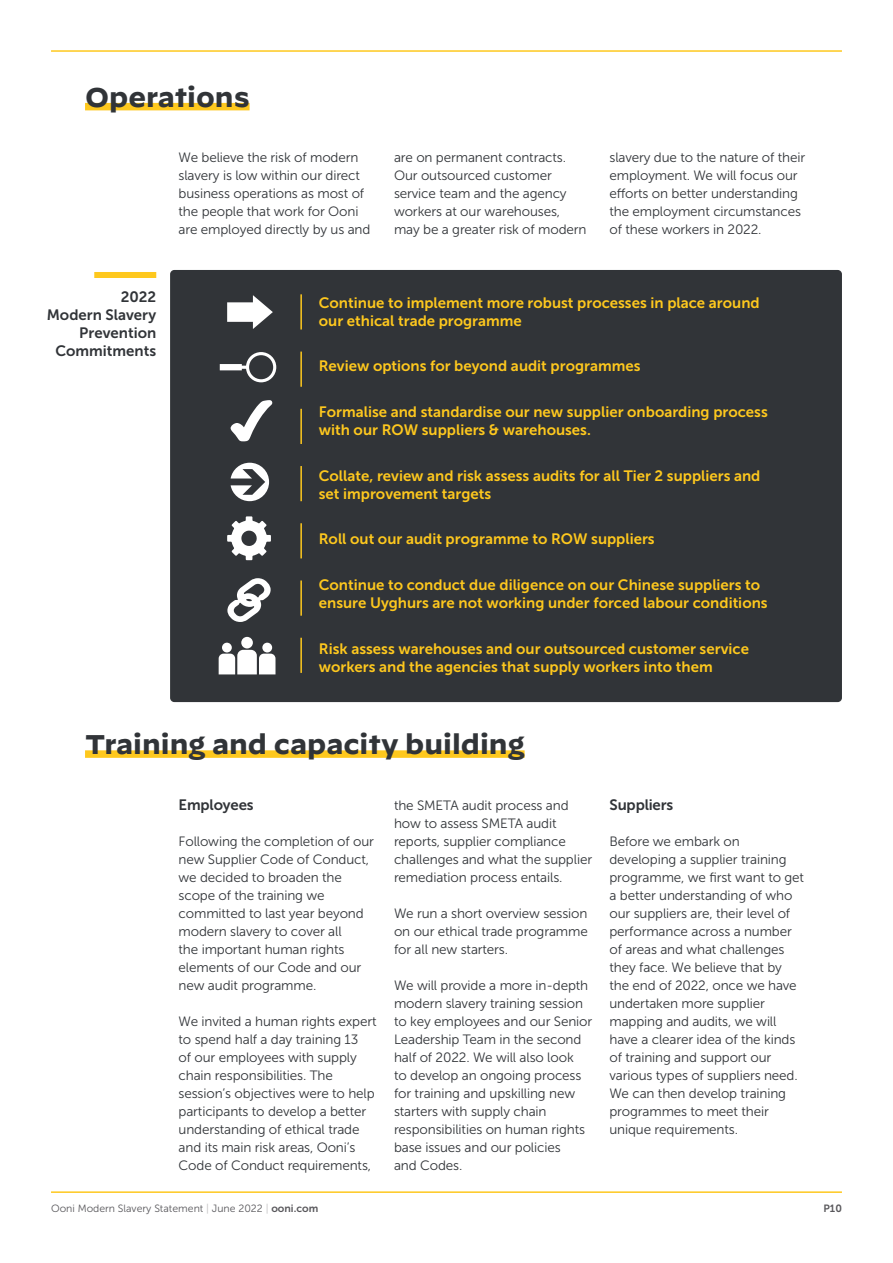
<style>
.page{position:relative;width:893px;height:1263px;background:#fff}
.page>*{position:absolute;margin:0;border:0;box-sizing:border-box;transform-origin:0 0}
.t1{font:700 27px "Decimal";color:#313438}
.t2{font:15px/18px "Museo Sans 700";color:#fec81e}
.t3{font:15px/18px "Museo Sans 700";color:#313438;text-align:right}
.t4{font:13.5px/18px "Museo Sans 300";letter-spacing:-.01em;color:#313438}
.t5{font:10.5px "Museo Sans 300";color:#58575b}
.t6{font:10.5px "Museo Sans 700";color:#58575b}
.s1{color:#bfbdbf}
.s2{font-family:"Museo Sans 700"}
</style>
<div class="page">
<hr style="left:51px;top:50px;width:791px;height:2px;background:#fec81e">
<hr style="left:51px;top:1191px;width:791px;height:2px;background:#fec81e">
<div style="left:85px;top:103px;width:165px;height:7px;background:#fec81e"></div>
<div style="left:170px;top:270px;width:672px;height:432px;background:#313438;border-radius:4px"></div>
<hr style="left:300px;top:294px;width:2px;height:35px;background:#fec81e">
<hr style="left:300px;top:352px;width:2px;height:35px;background:#fec81e">
<hr style="left:300px;top:409px;width:2px;height:35px;background:#fec81e">
<hr style="left:300px;top:466px;width:2px;height:35px;background:#fec81e">
<hr style="left:300px;top:523px;width:2px;height:35px;background:#fec81e">
<hr style="left:300px;top:580px;width:2px;height:36px;background:#fec81e">
<hr style="left:300px;top:638px;width:2px;height:35px;background:#fec81e">
<div style="left:241px;top:637px;width:12px;height:11px;background:#fff;border-radius:50%"></div>
<div style="left:222px;top:643px;width:10px;height:9px;background:#fff;border-radius:50%"></div>
<div style="left:262px;top:643px;width:10px;height:9px;background:#fff;border-radius:50%"></div>
<svg style="left:219px;top:650px;width:56px;height:24px"></svg>
<div style="left:94px;top:272px;width:62px;height:6px;background:#fec81e"></div>
<div style="left:85px;top:750px;width:440px;height:8px;background:#fec81e"></div>
<svg style="left:220px;top:352px;width:56px;height:30px"></svg>
<svg style="left:227px;top:516px;width:44px;height:44px"></svg>
<svg style="left:231px;top:463px;width:38px;height:38px"></svg>
<svg style="left:227px;top:295px;width:46px;height:34px"></svg>
<svg style="left:231px;top:400px;width:41px;height:41px"></svg>
<svg style="left:227px;top:578px;width:44px;height:44px"></svg>
<h1 class="t1" style="left:85px;top:82px;width:166px">Operations</h1>
<p class="t4" style="left:179px;top:148px;width:193px">We believe the risk of modern slavery is low within our direct business operations as most of the people that work for Ooni are employed directly by us and</p>
<p class="t4" style="left:394px;top:148px;width:194px">are on permanent contracts.<br>Our outsourced customer service team and the agency workers at our warehouses, may be a greater risk of modern</p>
<p class="t4" style="left:609px;top:148px;width:197px">slavery due to the nature of their employment. We will focus our efforts on better understanding the employment circumstances of these workers in 2022.</p>
<p class="t3" style="left:47px;top:288px;width:111px">2022<br>Modern Slavery<br>Prevention<br>Commitments</p>
<p class="t2" style="left:319px;top:293px;width:442px">Continue to implement more robust processes in place around our ethical trade programme</p>
<p class="t2" style="left:319px;top:357px;width:323px">Review options for beyond audit programmes</p>
<p class="t2" style="left:319px;top:403px;width:450px">Formalise and standardise our new supplier onboarding process with our ROW suppliers &amp; warehouses.</p>
<p class="t2" style="left:319px;top:466px;width:443px">Collate, review and risk assess audits for all Tier 2 suppliers and set improvement targets</p>
<p class="t2" style="left:319px;top:530px;width:337px">Roll out our audit programme to ROW suppliers</p>
<p class="t2" style="left:319px;top:576px;width:450px">Continue to conduct due diligence on our Chinese suppliers to ensure Uyghurs are not working under forced labour conditions</p>
<p class="t2" style="left:319px;top:639px;width:432px">Risk assess warehouses and our outsourced customer service workers and the agencies that supply workers into them</p>
<h1 class="t1" style="left:85px;top:729px;width:441px">Training and capacity building</h1>
<p class="t3" style="left:179px;top:796px;width:77px">Employees</p>
<p class="t4" style="left:179px;top:832px;width:197px">Following the completion of our new Supplier Code of Conduct, we decided to broaden the scope of the training we committed to last year beyond modern slavery to cover all<br>the important human rights elements of our Code and our new audit programme.</p>
<p class="t4" style="left:179px;top:1012px;width:199px">We invited a human rights expert to spend half a day training 13<br>of our employees with supply chain responsibilities. The session’s objectives were to help participants to develop a better understanding of ethical trade and its main risk areas, Ooni’s<br>Code of Conduct requirements,</p>
<p class="t4" style="left:394px;top:796px;width:200px">the SMETA audit process and how to assess SMETA audit reports, supplier compliance challenges and what the supplier remediation process entails.</p>
<p class="t4" style="left:394px;top:904px;width:195px;text-align:justify">We run a short overview session on our ethical trade programme for all new starters.</p>
<p class="t4" style="left:394px;top:976px;width:200px">We will provide a more in-depth modern slavery training session to key employees and our Senior<br>Leadership Team in the second half of 2022. We will also look<br>to develop an ongoing process for training and upskilling new starters with supply chain responsibilities on human rights base issues and our policies<br>and Codes.</p>
<p class="t3" style="left:609px;top:796px;width:65px">Suppliers</p>
<p class="t4" style="left:609px;top:832px;width:196px">Before we embark on developing a supplier training programme, we first want to get a better understanding of who our suppliers are, their level of performance across a number of areas and what challenges they face. We believe that by the end of 2022, once we have undertaken more supplier mapping and audits, we will have a clearer idea of the kinds of training and support our various types of suppliers need.<br>We can then develop training programmes to meet their unique requirements.</p>
<p class="t5" style="left:51px;top:1203px;width:269px">Ooni Modern Slavery Statement <span class="s1">|</span> June 2022 <span class="s1">|</span> <span class="s2">ooni.com</span></p>
<p class="t6" style="left:823px;top:1203px;width:20px">P10</p>
</div>
